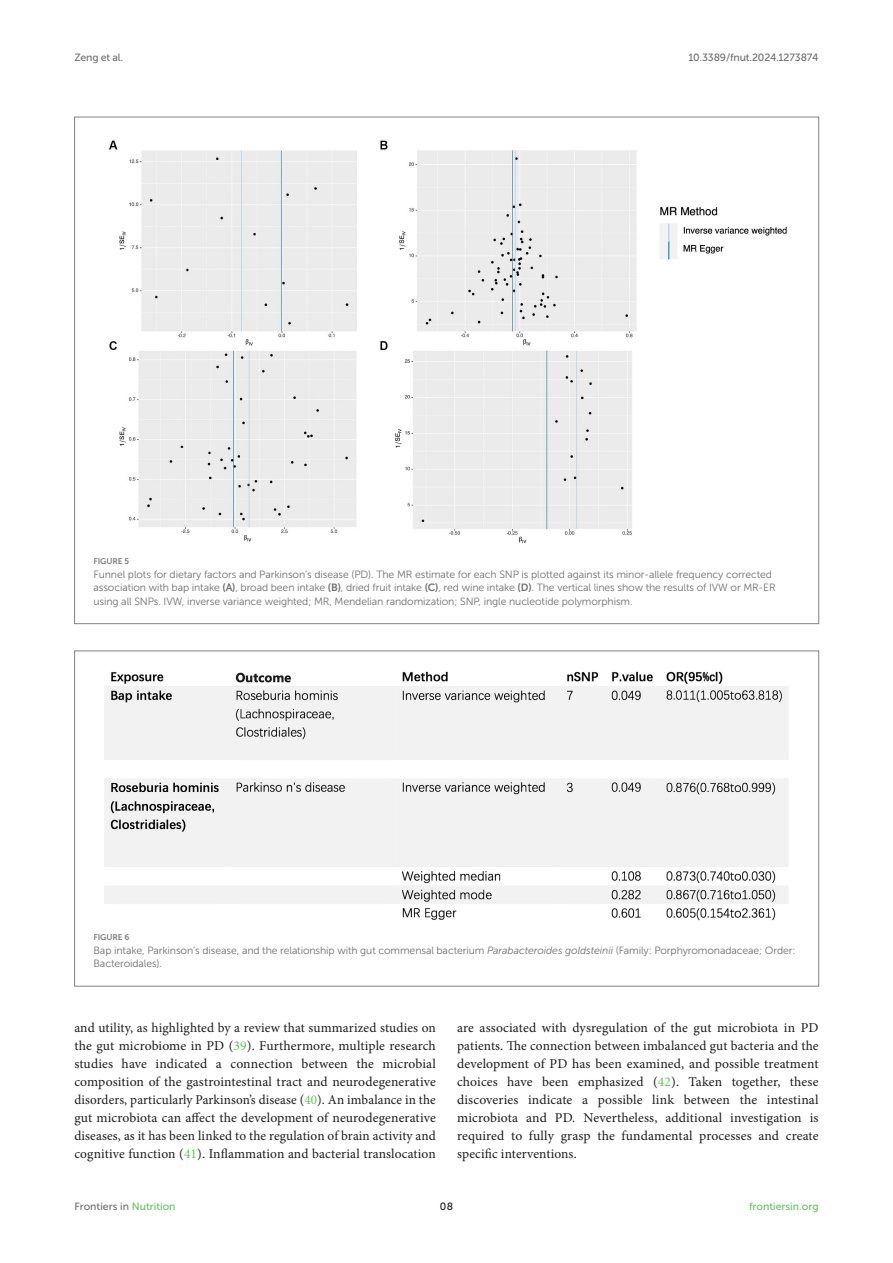
<style>
.page{position:relative;width:893px;height:1263px;background:#fff}
.page>*{position:absolute;margin:0;border:0;box-sizing:border-box;transform-origin:0 0}
.TEXT{font:13.5px/18px "Minion Pro";letter-spacing:.01em;color:#1b1c1b;text-align:justify}
.FIG_LEG{font:10.5px/13.5px "Museo Sans 300";letter-spacing:-.01em;color:#706f70}
.t1{font:10.5px "Museo Sans 500";letter-spacing:-.015em;color:#706f70}
.t2{font:10.5px "Museo Sans 500";color:#65c161}
.t3{font:10.5px "Museo Sans 500";color:#1b1c1b}
.FIG_HD{font:8.25px "Museo Sans 700";letter-spacing:-.01em;color:#7e7f7f}
.s1{font-family:"Museo Sans 700"}
.s2{font-style:italic}
.s3{color:#65c161}
</style>
<div class="page">
<img style="left:109px;top:140px;width:678px;height:404px">
<img style="left:104px;top:671px;width:685px;height:250px">
<p class="t1" style="left:74px;top:51px;width:50px">Zeng et al.</p>
<p class="t1" style="left:688px;top:51px;width:132px">10.3389/fnut.2024.1273874</p>
<p class="FIG_HD" style="left:94px;top:557px;width:37px">FIGURE 5</p>
<p class="FIG_LEG" style="left:94px;top:567px;width:684px">Funnel plots for dietary factors and Parkinson’s disease (PD). The MR estimate for each SNP is plotted against its minor-allele frequency corrected association with bap intake <span class="s1">(A)</span>, broad been intake <span class="s1">(B)</span>, dried fruit intake <span class="s1">(C)</span>, red wine intake <span class="s1">(D)</span>. The vertical lines show the results of IVW or MR-ER using all SNPs. IVW, inverse variance weighted; MR, Mendelian randomization; SNP, ingle nucleotide polymorphism.</p>
<p class="FIG_HD" style="left:94px;top:933px;width:37px">FIGURE 6</p>
<p class="FIG_LEG" style="left:94px;top:943px;width:703px">Bap intake, Parkinson’s disease, and the relationship with gut commensal bacterium <span class="s2">Parabacteroides goldsteinii</span> (Family: Porphyromonadaceae; Order:<br>Bacteroidales).</p>
<p class="TEXT" style="left:74px;top:1019px;width:363px">and utility, as highlighted by a review that summarized studies on the gut microbiome in PD (<span class="s3">39</span>). Furthermore, multiple research studies have indicated a connection between the microbial composition of the gastrointestinal tract and neurodegenerative disorders, particularly Parkinson’s disease (<span class="s3">40</span>). An imbalance in the gut microbiota can affect the development of neurodegenerative diseases, as it has been linked to the regulation of brain activity and cognitive function (<span class="s3">41</span>). Inflammation and bacterial translocation</p>
<p class="TEXT" style="left:457px;top:1019px;width:363px">are associated with dysregulation of the gut microbiota in PD patients. The connection between imbalanced gut bacteria and the development of PD has been examined, and possible treatment choices have been emphasized (<span class="s3">42</span>). Taken together, these discoveries indicate a possible link between the intestinal microbiota and PD. Nevertheless, additional investigation is required to fully grasp the fundamental processes and create specific interventions.</p>
<p class="t1" style="left:74px;top:1200px;width:103px">Frontiers in <span class="s3">Nutrition</span></p>
<p class="t3" style="left:440px;top:1200px;width:15px">08</p>
<p class="t2" style="left:749px;top:1200px;width:71px">frontiersin.org</p>
</div>
